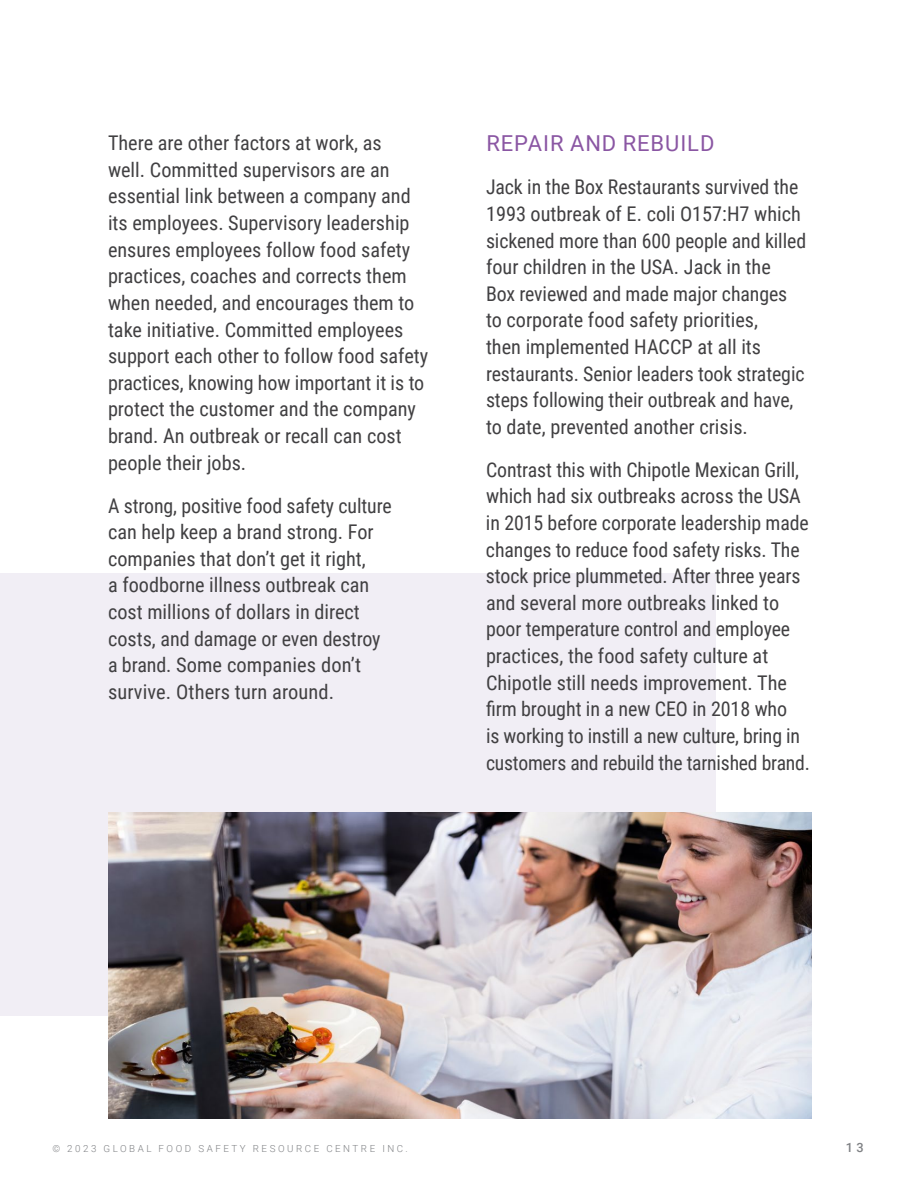
<style>
.page{position:relative;width:918px;height:1188px;background:#fff}
.page>*{position:absolute;margin:0;border:0;box-sizing:border-box;transform-origin:0 0}
.t1{font:21.9px "Roboto";letter-spacing:.045em;color:#8a56a3}
.t2{font:20.25px/26.7px "Roboto Condensed";color:#414042}
.t3{font:500 12.75px "Roboto";color:#808285}
.t4{font:300 9.75px "Roboto";letter-spacing:.26em;color:#808285}
</style>
<div class="page">
<div style="left:0;top:574px;width:716px;height:442px;background:#f1eef5"></div>
<img style="left:109px;top:812px;width:702px;height:307px">
<p class="t2" style="left:108px;top:129px;width:322px">There are other factors at work, as<br>well. Committed supervisors are an essential link between a company and its employees. Supervisory leadership ensures employees follow food safety practices, coaches and corrects them when needed, and encourages them to take initiative. Committed employees support each other to follow food safety practices, knowing how important it is to protect the customer and the company brand. An outbreak or recall can cost people their jobs.</p>
<p class="t2" style="left:108px;top:491px;width:285px">A strong, positive food safety culture can help keep a brand strong. For companies that don’t get it right,<br>a foodborne illness outbreak can cost millions of dollars in direct costs, and damage or even destroy a brand. Some companies don’t survive. Others turn around.</p>
<p class="t1" style="left:486px;top:128px;width:230px">REPAIR AND REBUILD</p>
<p class="t2" style="left:486px;top:173px;width:322px">Jack in the Box Restaurants survived the 1993 outbreak of E. coli O157:H7 which sickened more than 600 people and killed four children in the USA. Jack in the<br>Box reviewed and made major changes to corporate food safety priorities,<br>then implemented HACCP at all its restaurants. Senior leaders took strategic steps following their outbreak and have, to date, prevented another crisis.</p>
<p class="t2" style="left:486px;top:455px;width:325px">Contrast this with Chipotle Mexican Grill, which had six outbreaks across the USA in 2015 before corporate leadership made changes to reduce food safety risks. The stock price plummeted. After three years and several more outbreaks linked to poor temperature control and employee practices, the food safety culture at Chipotle still needs improvement. The firm brought in a new CEO in 2018 who<br>is working to instill a new culture, bring in customers and rebuild the tarnished brand.</p>
<p class="t4" style="left:52px;top:1142px;width:357px">© 2023 GLOBAL FOOD SAFETY RESOURCE CENTRE INC.</p>
<p class="t3" style="left:846px;top:1139px;width:19px">1 3</p>
</div>
